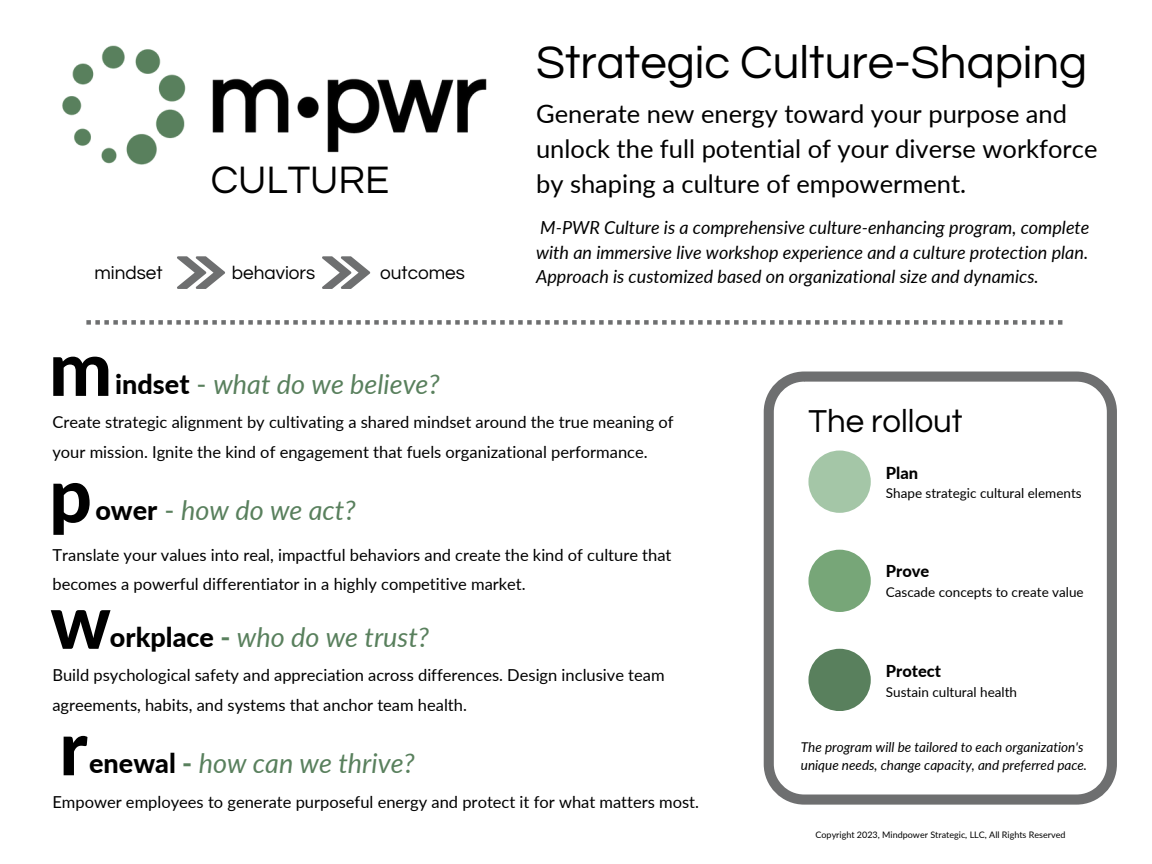
<style>
.page{position:relative;width:1152px;height:864px;background:#fff}
.page>*{position:absolute;margin:0;border:0;box-sizing:border-box;transform-origin:0 0}
.t1{font:800 75px "Lato";color:#000}
.t2{font:47.25px "Questrial";color:#000}
.t3{font:39.75px "Questrial";color:#000}
.t4{font:33px "Questrial";color:#000}
.t5{font:italic 27px "Lato";color:#59805d}
.t6{font:25.5px/34.8px "Lato";color:#000}
.t7{font:18.9px "Questrial";color:#000}
.t8{font:italic 18px/24.8px "Lato";color:#000;text-align:justify}
.t9{font:16.5px/29.2px "Lato";color:#000}
.t10{font:800 16.5px "Lato";color:#000}
.t11{font:italic 13.5px/18px "Lato";color:#000}
.t12{font:13.5px "Lato";color:#000}
.t13{font:9px "Lato";color:#000}
.s1{font-weight:800;font-style:normal;color:#000}
.s2{font-style:normal}
.s3{font-weight:800;font-style:normal}
</style>
<div class="page">
<svg style="left:86px;top:320px;width:976px;height:5px"></svg>
<svg style="left:177px;top:256px;width:48px;height:33px"></svg>
<svg style="left:322px;top:256px;width:48px;height:33px"></svg>
<svg style="left:764px;top:372px;width:353px;height:433px"></svg>
<svg style="left:839px;top:513px;width:1px;height:136px"></svg>
<div style="left:808px;top:451px;width:63px;height:62px;background:#a4c6a7;border-radius:50%"></div>
<div style="left:808px;top:550px;width:63px;height:62px;background:#77a678;border-radius:50%"></div>
<div style="left:808px;top:649px;width:63px;height:62px;background:#59805d;border-radius:50%"></div>
<img style="left:62px;top:45px;width:425px;height:120px">
<p class="t3" style="left:211px;top:160px;width:180px">CULTURE</p>
<p class="t7" style="left:94px;top:264px;width:70px">mindset</p>
<p class="t7" style="left:232px;top:264px;width:85px">behaviors</p>
<p class="t7" style="left:380px;top:264px;width:86px">outcomes</p>
<p class="t1" style="left:49px;top:322px;width:65px">m</p>
<p class="t5" style="left:115px;top:367px;width:326px"><span class="s1">indset</span> <span class="s2">-</span> what do we believe?</p>
<p class="t2" style="left:536px;top:39px;width:553px">Strategic Culture-Shaping</p>
<p class="t6" style="left:536px;top:96px;width:563px">Generate new energy toward your purpose and unlock the full potential of your diverse workforce by shaping a culture of empowerment.</p>
<p class="t8" style="left:536px;top:214px;width:555px">M-PWR Culture is a comprehensive culture-enhancing program, complete with an immersive live workshop experience and a culture protection plan.<br>Approach is customized based on organizational size and dynamics.</p>
<p class="t9" style="left:52px;top:407px;width:623px">Create strategic alignment by cultivating a shared mindset around the true meaning of your mission. Ignite the kind of engagement that fuels organizational performance.</p>
<p class="t1" style="left:49px;top:448px;width:44px">p</p>
<p class="t5" style="left:95px;top:494px;width:262px"><span class="s1">ower</span> <span class="s2">-</span> how do we act?</p>
<p class="t9" style="left:52px;top:540px;width:621px">Translate your values into real, impactful behaviors and create the kind of culture that becomes a powerful differentiator in a highly competitive market.</p>
<p class="t1" style="left:50px;top:575px;width:62px">w</p>
<p class="t5" style="left:110px;top:620px;width:321px"><span class="s1">orkplace</span> <span class="s3">-</span> who do we trust?</p>
<p class="t9" style="left:52px;top:660px;width:614px">Build psychological safety and appreciation across differences. Design inclusive team agreements, habits, and systems that anchor team health.</p>
<p class="t1" style="left:59px;top:701px;width:30px">r</p>
<p class="t5" style="left:89px;top:746px;width:327px"><span class="s1">enewal</span> <span class="s3">-</span> how can we thrive?</p>
<p class="t9" style="left:52px;top:787px;width:648px">Empower employees to generate purposeful energy and protect it for what matters most.</p>
<p class="t4" style="left:808px;top:405px;width:156px">The rollout</p>
<p class="t10" style="left:886px;top:463px;width:34px">Plan</p>
<p class="t12" style="left:886px;top:484px;width:197px">Shape strategic cultural elements</p>
<p class="t10" style="left:886px;top:561px;width:45px">Prove</p>
<p class="t12" style="left:886px;top:584px;width:199px">Cascade concepts to create value</p>
<p class="t10" style="left:886px;top:660px;width:57px">Protect</p>
<p class="t12" style="left:886px;top:683px;width:133px">Sustain cultural health</p>
<p class="t11" style="left:801px;top:738px;width:288px">The program will be tailored to each organization's unique needs, change capacity, and preferred pace.</p>
<p class="t13" style="left:816px;top:829px;width:252px">Copyright 2023, Mindpower Strategic, LLC, All Rights Reserved</p>
</div>
